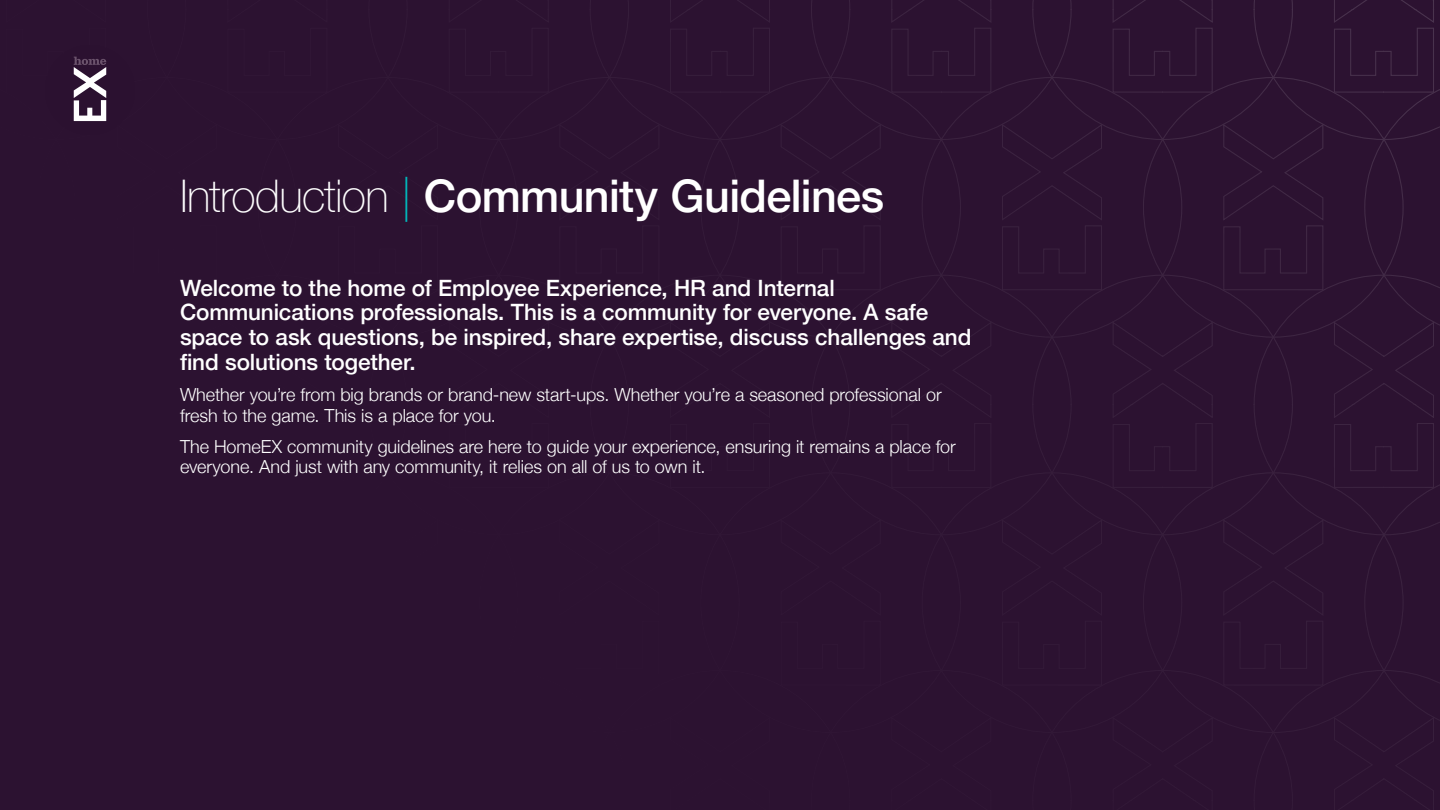
<style>
.page{position:relative;width:1440px;height:810px;background:#2c1231}
.page>*{position:absolute;margin:0;border:0;box-sizing:border-box;transform-origin:0 0}
.t1{font:500 45px "Helvetica Neue";letter-spacing:-.015em;color:#fff}
.t2{font:500 22.5px/24.8px "Helvetica Neue";letter-spacing:-.005em;color:#fff}
.t3{font:300 18px/20.2px "Helvetica Neue";letter-spacing:-.005em;color:#fff}
.s1{font-weight:100}
.s2{font-weight:100;color:#00bcbf}
</style>
<div class="page">
<h1 class="t1" style="left:180px;top:160px;width:706px"><span class="s1">Introduction</span> <span class="s2">|</span> Community Guidelines</h1>
<p class="t2" style="left:180px;top:273px;width:793px">Welcome to the home of Employee Experience, HR and Internal Communications professionals. This is a community for everyone. A safe space to ask questions, be inspired, share expertise, discuss challenges and find solutions together.</p>
<p class="t3" style="left:180px;top:384px;width:763px">Whether you’re from big brands or brand-new start-ups. Whether you’re a seasoned professional or fresh to the game. This is a place for you.</p>
<p class="t3" style="left:180px;top:435px;width:777px">The HomeEX community guidelines are here to guide your experience, ensuring it remains a place for everyone. And just with any community, it relies on all of us to own it.</p>
</div>
